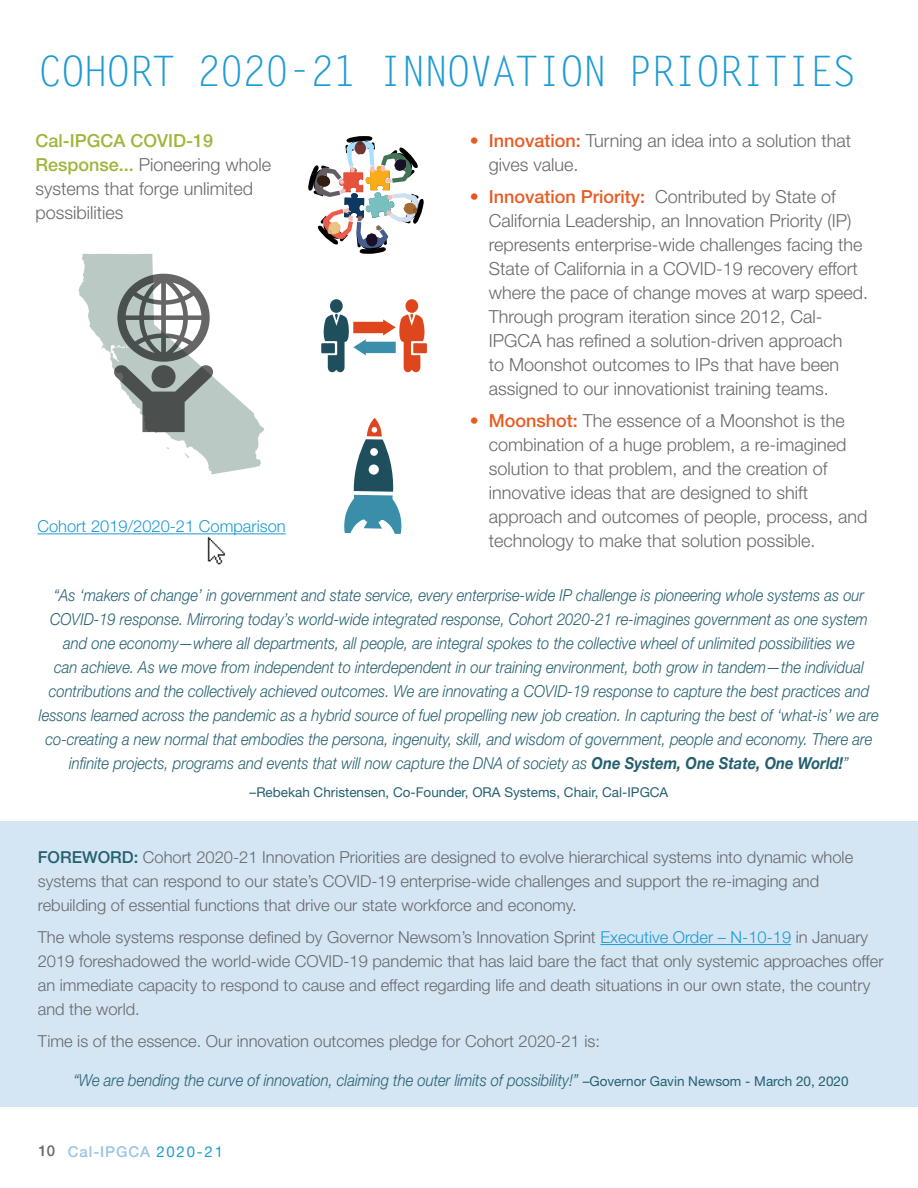
<style>
.page{position:relative;width:918px;height:1188px;background:#fff}
.page>*{position:absolute;margin:0;border:0;box-sizing:border-box;transform-origin:0 0}
.page_title{font:42px "Letter Gothic Std";letter-spacing:-.06em;color:#1e9bd3}
.body{font:300 18px/24px "Helvetica Neue";color:#69696c}
.weblink_sub{font:italic 300 16.5px/24px "Helvetica Neue";color:#24606f;text-align:center;scale:.9 1}
.body-2{font:300 16.5px/24px "Helvetica Neue";color:#69696c}
.body-3{font:300 16.5px "Helvetica Neue";color:#1e9bd3}
.t1{font:500 15px "Helvetica Neue";letter-spacing:.06em;color:#9ac5e6}
.weblink_sub-2{font:13.5px "Helvetica Neue";color:#24606f}
.s1{font-weight:500;color:#9fb63a}
.s2{font-weight:500;color:#e75c24}
.s3{font-weight:500;color:#ea5123}
.s4{font-weight:700}
.s5{font-weight:500;color:#24606f}
.s6{color:#1e9bd3}
.s7{font-weight:400;font-style:normal;font-size:13.5px}
.s8{color:#69696c}
.s9{font-weight:400;color:#1e9bd3}
</style>
<div class="page">
<div style="left:0;top:821px;width:918px;height:286px;background:#d4e5f4"></div>
<hr style="left:600px;top:944px;width:191px;height:1px;background:#1e9bd3">
<svg style="left:308px;top:136px;width:116px;height:118px"></svg>
<svg style="left:78px;top:254px;width:186px;height:220px"></svg>
<svg style="left:344px;top:418px;width:58px;height:116px"></svg>
<div style="left:330px;top:299px;width:13px;height:14px;background:#1f4e5c;border-radius:50%"></div>
<div style="left:321px;top:343px;width:14px;height:10px;background:#1f4e5c"></div>
<div style="left:405px;top:299px;width:13px;height:14px;background:#de471d;border-radius:50%"></div>
<div style="left:413px;top:343px;width:14px;height:10px;background:#de471d"></div>
<svg style="left:323px;top:314px;width:102px;height:58px"></svg>
<hr style="left:38px;top:533px;width:248px;height:1px;background:#1e9bd3">
<img style="left:207px;top:536px;width:18px;height:29px">
<p class="page_title" style="left:38px;top:47px;width:821px">COHORT 2020-21 INNOVATION PRIORITIES</p>
<p class="body" style="left:36px;top:128px;width:237px"><span class="s1">Cal-IPGCA COVID-19<br>Response...</span> Pioneering whole systems that forge unlimited possibilities</p>
<p class="body-3" style="left:38px;top:516px;width:250px">Cohort 2019/2020-21 Comparison</p>
<p class="body" style="left:489px;top:128px;width:364px;text-indent:-19px"><span class="s2">• Innovation:</span> Turning an idea into a solution that gives value.</p>
<p class="body" style="left:489px;top:185px;width:381px;text-indent:-19px"><span class="s3">•</span> <span class="s2">Innovation Priority:</span> Contributed by State of California Leadership, an Innovation Priority (IP) represents enterprise-wide challenges facing the State of California in a COVID-19 recovery effort where the pace of change moves at warp speed.<br>Through program iteration since 2012, Cal-IPGCA has refined a solution-driven approach<br>to Moonshot outcomes to IPs that have been assigned to our innovationist training teams.</p>
<p class="body" style="left:489px;top:409px;width:380px;text-indent:-19px"><span class="s2">• Moonshot:</span> The essence of a Moonshot is the combination of a huge problem, a re-imagined solution to that problem, and the creation of innovative ideas that are designed to shift approach and outcomes of people, process, and technology to make that solution possible.</p>
<p class="weblink_sub" style="left:39px;top:583px;width:935px">“As ‘makers of change’ in government and state service, every enterprise-wide IP challenge is pioneering whole systems as our COVID-19 response. Mirroring today’s world-wide integrated response, Cohort 2020-21 re-imagines government as one system and one economy—where all departments, all people, are integral spokes to the collective wheel of unlimited possibilities we<br>can achieve. As we move from independent to interdependent in our training environment, both grow in tandem—the individual contributions and the collectively achieved outcomes. We are innovating a COVID-19 response to capture the best practices and lessons learned across the pandemic as a hybrid source of fuel propelling new job creation. In capturing the best of ‘what-is’ we are co-creating a new normal that embodies the persona, ingenuity, skill, and wisdom of government, people and economy. There are infinite projects, programs and events that will now capture the DNA of society as <span class="s4">One System, One State, One World!</span>”</p>
<p class="weblink_sub-2" style="left:250px;top:784px;width:420px">–Rebekah Christensen, Co-Founder, ORA Systems, Chair, Cal-IPGCA</p>
<p class="body-2" style="left:38px;top:845px;width:817px"><span class="s5">FOREWORD:</span> Cohort 2020-21 Innovation Priorities are designed to evolve hierarchical systems into dynamic whole systems that can respond to our state’s COVID-19 enterprise-wide challenges and support the re-imaging and rebuilding of essential functions that drive our state workforce and economy.</p>
<p class="body-2" style="left:38px;top:925px;width:847px">The whole systems response defined by Governor Newsom’s Innovation Sprint <span class="s6">Executive Order – N-10-19</span> in January 2019 foreshadowed the world-wide COVID-19 pandemic that has laid bare the fact that only systemic approaches offer an immediate capacity to respond to cause and effect regarding life and death situations in our own state, the country and the world.</p>
<p class="body-2" style="left:38px;top:1029px;width:564px">Time is of the essence. Our innovation outcomes pledge for Cohort 2020-21 is:</p>
<p class="weblink_sub" style="left:73px;top:1068px;width:863px">“We are bending the curve of innovation, claiming the outer limits of possibility!” <span class="s7">–Governor Gavin Newsom - March 20, 2020</span></p>
<p class="t1" style="left:39px;top:1142px;width:186px"><span class="s8">10</span> Cal-IPGCA <span class="s9">2020-21</span></p>
</div>
